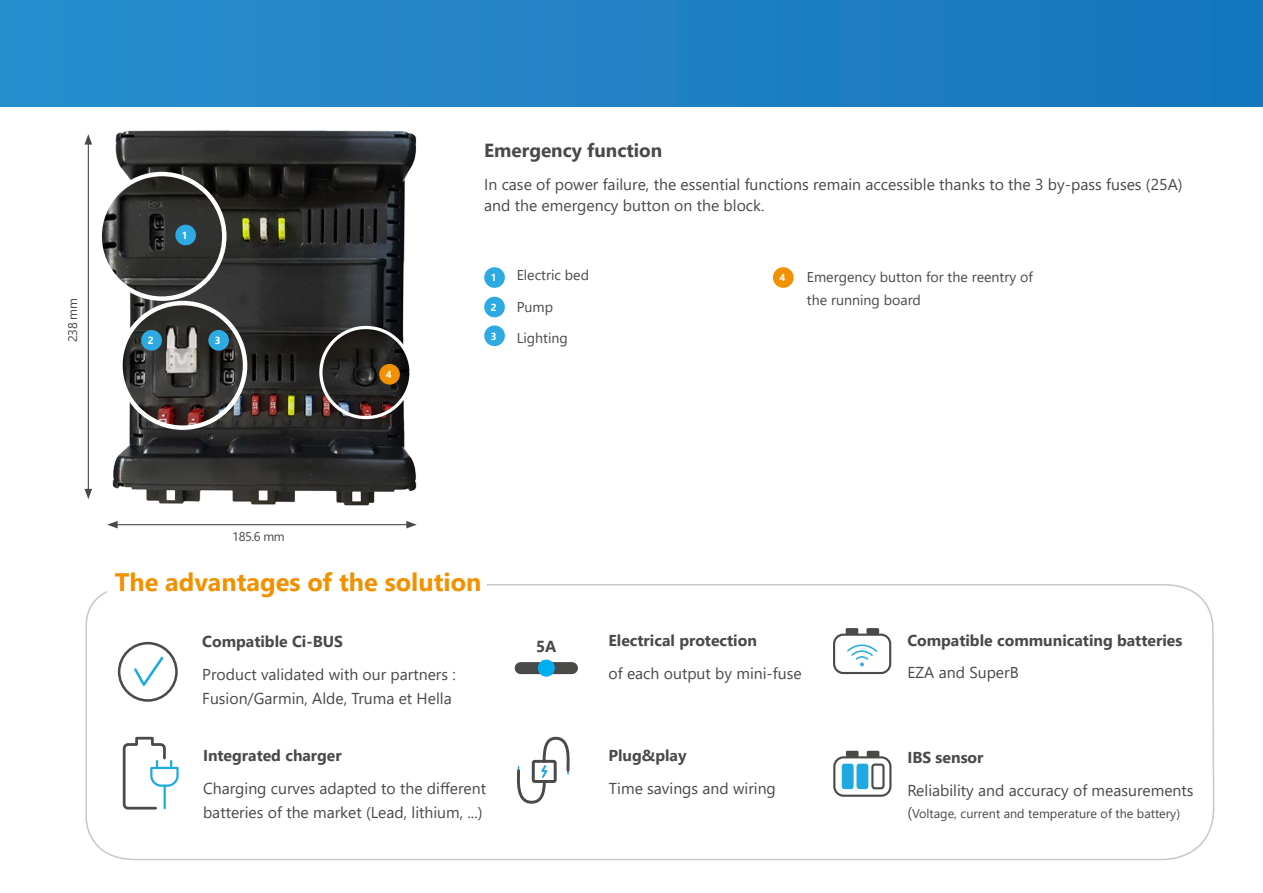
<style>
.page{position:relative;width:1263px;height:893px;background:#fff}
.page>*{position:absolute;margin:0;border:0;box-sizing:border-box;transform-origin:0 0}
.t1{font:700 25.2px "Segoe UI";color:#f29100}
.t2{font:700 18.9px "Segoe UI";color:#494948}
.t3{font:700 15.9px "Segoe UI";color:#494948}
.t4{font:15.75px/23.7px "Segoe UI";color:#494948}
.t5{font:700 15.75px "Segoe UI";color:#494948}
.t6{font:14.25px/22px "Segoe UI";color:#494948}
.t7{font:12.6px "Segoe UI";color:#494948}
.t8{font:700 10.2px "Segoe UI";color:#fff}
.s1{font-size:15.75px}
</style>
<div class="page">
<div style="left:0;top:0;width:1263px;height:107px;background:linear-gradient(to right,#288ecd,#1675bc)"></div>
<img style="left:112px;top:130px;width:305px;height:376px">
<hr style="left:88px;top:142px;width:1px;height:349px;background:#494948">
<svg style="left:85px;top:134px;width:7px;height:11px"></svg>
<svg style="left:85px;top:489px;width:7px;height:10px"></svg>
<hr style="left:115px;top:524px;width:294px;height:1px;background:#494948">
<svg style="left:406px;top:521px;width:11px;height:7px"></svg>
<svg style="left:107px;top:521px;width:11px;height:7px"></svg>
<svg style="left:101px;top:172px;width:146px;height:258px"></svg>
<div style="left:175px;top:225px;width:21px;height:20px;background:#2daae1;border-radius:50%"></div>
<div style="left:141px;top:330px;width:21px;height:21px;background:#2daae1;border-radius:50%"></div>
<div style="left:208px;top:330px;width:21px;height:21px;background:#2daae1;border-radius:50%"></div>
<svg style="left:316px;top:326px;width:97px;height:93px"></svg>
<div style="left:379px;top:364px;width:21px;height:21px;background:#f29100;border-radius:50%"></div>
<div style="left:484px;top:267px;width:21px;height:21px;background:#2daae1;border-radius:50%"></div>
<div style="left:484px;top:297px;width:21px;height:20px;background:#2daae1;border-radius:50%"></div>
<div style="left:484px;top:325px;width:21px;height:21px;background:#2daae1;border-radius:50%"></div>
<div style="left:773px;top:267px;width:21px;height:21px;background:#f29100;border-radius:50%"></div>
<svg style="left:85px;top:584px;width:1130px;height:277px"></svg>
<svg style="left:516px;top:737px;width:57px;height:67px"></svg>
<div style="left:521px;top:662px;width:51px;height:12px;background:#494948"></div>
<div style="left:538px;top:660px;width:17px;height:17px;background:#00aeef;border-radius:50%"></div>
<svg style="left:123px;top:737px;width:56px;height:73px"></svg>
<div style="left:118px;top:642px;width:60px;height:60px;border:3px solid #4a4a47;border-radius:50%"></div>
<svg style="left:132px;top:654px;width:34px;height:35px"></svg>
<div style="left:833px;top:634px;width:58px;height:40px;border:2px solid #4a4a47;border-radius:9px"></div>
<div style="left:866px;top:628px;width:13px;height:6px;background:#4a4a47;border-radius:2px"></div>
<div style="left:846px;top:628px;width:12px;height:6px;background:#4a4a47;border-radius:2px"></div>
<svg style="left:846px;top:638px;width:32px;height:28px"></svg>
<div style="left:833px;top:756px;width:58px;height:41px;border:2px solid #4a4a47;border-radius:9px"></div>
<div style="left:867px;top:751px;width:12px;height:6px;background:#4a4a47;border-radius:2px"></div>
<div style="left:846px;top:751px;width:12px;height:6px;background:#4a4a47;border-radius:2px"></div>
<svg style="left:842px;top:762px;width:44px;height:28px"></svg>
<p class="t7" style="left:61px;top:342px;width:45px;rotate:-90deg">238 mm</p>
<p class="t8" style="left:182px;top:225px;width:7px">1</p>
<p class="t8" style="left:148px;top:331px;width:7px">2</p>
<p class="t8" style="left:215px;top:331px;width:7px">3</p>
<p class="t8" style="left:386px;top:365px;width:7px">4</p>
<p class="t2" style="left:484px;top:133px;width:179px">Emergency function</p>
<p class="t4" style="left:484px;top:173px;width:700px;line-height:20.5px">In case of power failure, the essential functions remain accessible thanks to the 3 by-pass fuses (25A) and the emergency button on the block.</p>
<p class="t8" style="left:491px;top:268px;width:7px">1</p>
<p class="t8" style="left:491px;top:298px;width:7px">2</p>
<p class="t8" style="left:491px;top:326px;width:7px">3</p>
<p class="t6" style="left:517px;top:263px;width:74px">Electric bed</p>
<p class="t6" style="left:517px;top:295px;width:38px">Pump</p>
<p class="t6" style="left:517px;top:326px;width:53px">Lighting</p>
<p class="t8" style="left:779px;top:268px;width:7px">4</p>
<p class="t6" style="left:807px;top:265px;width:227px">Emergency button for the reentry of the running board</p>
<p class="t7" style="left:232px;top:524px;width:54px">185.6 mm</p>
<p class="t1" style="left:115px;top:559px;width:368px">The advantages of the solution</p>
<p class="t5" style="left:202px;top:626px;width:142px">Compatible Ci-BUS</p>
<p class="t4" style="left:202px;top:661px;width:255px">Product validated with our partners :<br>Fusion/Garmin, Alde, Truma et Hella</p>
<p class="t5" style="left:203px;top:741px;width:140px">Integrated charger</p>
<p class="t4" style="left:203px;top:775px;width:285px">Charging curves adapted to the different batteries of the market (Lead, lithium, ...)</p>
<p class="t3" style="left:536px;top:632px;width:22px">5A</p>
<p class="t5" style="left:608px;top:626px;width:150px">Electrical protection</p>
<p class="t4" style="left:608px;top:660px;width:195px">of each output by mini-fuse</p>
<p class="t5" style="left:608px;top:741px;width:80px">Plug&amp;play</p>
<p class="t4" style="left:609px;top:776px;width:169px">Time savings and wiring</p>
<p class="t5" style="left:907px;top:626px;width:276px">Compatible communicating batteries</p>
<p class="t4" style="left:907px;top:659px;width:113px">EZA and SuperB</p>
<p class="t5" style="left:907px;top:743px;width:78px">IBS sensor</p>
<p class="t4" style="left:907px;top:777px;width:288px">Reliability and accuracy of measurements</p>
<p class="t7" style="left:907px;top:802px;width:274px"><span class="s1">(</span>Voltage, current and temperature of the battery)</p>
</div>
